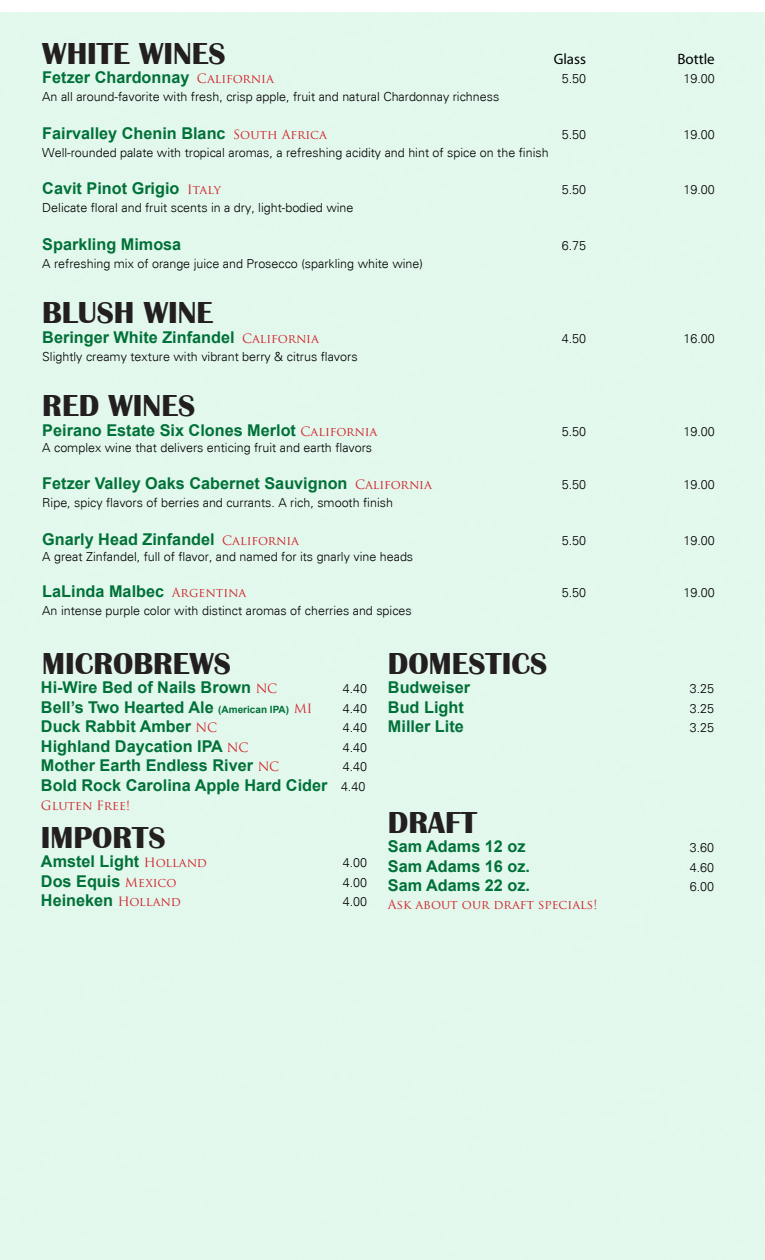
<style>
.page{position:relative;width:765px;height:1260px;background:#fff}
.page>*{position:absolute;margin:0;border:0;box-sizing:border-box;transform-origin:0 0}
.t1{font:700 31.25px "Britannic";color:#231f20}
.t2{font:700 16.25px "Arial";color:#007138}
.t3{font:15px "Myriad Pro";color:#000}
.t4{font:300 12.5px "Univers";color:#000}
.t5{font:12.5px "Trajan Pro";color:#d1232a}
.s1{font-family:"Trajan Pro";font-weight:400;font-size:12.5px;color:#d1232a}
.s2{font-size:10px}
.s3{font-family:"Univers";font-weight:300;font-size:12.5px;color:#000}
</style>
<div class="page">
<p class="t1" style="left:42px;top:36px;width:185px">WHITE WINES</p>
<p class="t3" style="left:554px;top:49px;width:34px">Glass</p>
<p class="t3" style="left:677px;top:49px;width:39px">Bottle</p>
<p class="t2" style="left:42px;top:67px;width:233px">Fetzer Chardonnay <span class="s1">California</span></p>
<p class="t4" style="left:562px;top:71px;width:26px">5.50</p>
<p class="t4" style="left:684px;top:71px;width:33px">19.00</p>
<p class="t4" style="left:42px;top:89px;width:459px">An all around-favorite with fresh, crisp apple, fruit and natural Chardonnay richness</p>
<p class="t2" style="left:42px;top:122px;width:286px">Fairvalley Chenin Blanc <span class="s1">South Africa</span></p>
<p class="t4" style="left:562px;top:127px;width:26px">5.50</p>
<p class="t4" style="left:684px;top:127px;width:33px">19.00</p>
<p class="t4" style="left:42px;top:145px;width:508px">Well-rounded palate with tropical aromas, a refreshing acidity and hint of spice on the finish</p>
<p class="t2" style="left:42px;top:178px;width:180px">Cavit Pinot Grigio <span class="s1">Italy</span></p>
<p class="t4" style="left:562px;top:182px;width:26px">5.50</p>
<p class="t4" style="left:684px;top:182px;width:33px">19.00</p>
<p class="t4" style="left:42px;top:200px;width:313px">Delicate floral and fruit scents in a dry, light-bodied wine</p>
<p class="t2" style="left:42px;top:233px;width:141px">Sparkling Mimosa</p>
<p class="t4" style="left:562px;top:238px;width:26px">6.75</p>
<p class="t4" style="left:42px;top:256px;width:382px">A refreshing mix of orange juice and Prosecco (sparkling white wine)</p>
<p class="t1" style="left:42px;top:295px;width:172px">BLUSH WINE</p>
<p class="t2" style="left:42px;top:326px;width:278px">Beringer White Zinfandel <span class="s1">California</span></p>
<p class="t4" style="left:562px;top:331px;width:26px">4.50</p>
<p class="t4" style="left:684px;top:331px;width:33px">16.00</p>
<p class="t4" style="left:42px;top:349px;width:317px">Slightly creamy texture with vibrant berry &amp; citrus flavors</p>
<p class="t1" style="left:42px;top:388px;width:154px">RED WINES</p>
<p class="t2" style="left:42px;top:419px;width:337px">Peirano Estate Six Clones Merlot <span class="s1">California</span></p>
<p class="t4" style="left:562px;top:424px;width:26px">5.50</p>
<p class="t4" style="left:684px;top:424px;width:33px">19.00</p>
<p class="t4" style="left:42px;top:440px;width:331px">A complex wine that delivers enticing fruit and earth flavors</p>
<p class="t2" style="left:42px;top:473px;width:391px">Fetzer Valley Oaks Cabernet Sauvignon <span class="s1">California</span></p>
<p class="t4" style="left:562px;top:477px;width:26px">5.50</p>
<p class="t4" style="left:684px;top:477px;width:33px">19.00</p>
<p class="t4" style="left:42px;top:495px;width:352px">Ripe, spicy flavors of berries and currants. A rich, smooth finish</p>
<p class="t2" style="left:42px;top:528px;width:258px">Gnarly Head Zinfandel <span class="s1">California</span></p>
<p class="t4" style="left:562px;top:533px;width:26px">5.50</p>
<p class="t4" style="left:684px;top:533px;width:33px">19.00</p>
<p class="t4" style="left:42px;top:549px;width:372px">A great Zinfandel, full of flavor, and named for its gnarly vine heads</p>
<p class="t2" style="left:42px;top:580px;width:205px">LaLinda Malbec <span class="s1">Argentina</span></p>
<p class="t4" style="left:562px;top:585px;width:26px">5.50</p>
<p class="t4" style="left:684px;top:585px;width:33px">19.00</p>
<p class="t4" style="left:42px;top:603px;width:371px">An intense purple color with distinct aromas of cherries and spices</p>
<p class="t1" style="left:42px;top:646px;width:190px">MICROBREWS</p>
<p class="t2" style="left:41px;top:677px;width:238px">Hi-Wire Bed of Nails Brown <span class="s1">NC</span></p>
<p class="t4" style="left:343px;top:681px;width:26px">4.40</p>
<p class="t2" style="left:41px;top:696px;width:273px">Bell’s Two Hearted Ale <span class="s2">(American IPA)</span> <span class="s1">MI</span></p>
<p class="t4" style="left:343px;top:701px;width:26px">4.40</p>
<p class="t2" style="left:41px;top:716px;width:178px">Duck Rabbit Amber <span class="s1">NC</span></p>
<p class="t4" style="left:343px;top:720px;width:26px">4.40</p>
<p class="t2" style="left:41px;top:735px;width:209px">Highland Daycation IPA <span class="s1">NC</span></p>
<p class="t4" style="left:343px;top:740px;width:26px">4.40</p>
<p class="t2" style="left:41px;top:755px;width:240px">Mother Earth Endless River <span class="s1">NC</span></p>
<p class="t4" style="left:343px;top:759px;width:26px">4.40</p>
<p class="t2" style="left:41px;top:774px;width:326px">Bold Rock Carolina Apple Hard Cider <span class="s3">4.40</span></p>
<p class="t5" style="left:41px;top:798px;width:91px">Gluten Free!</p>
<p class="t1" style="left:41px;top:820px;width:126px">IMPORTS</p>
<p class="t2" style="left:41px;top:851px;width:168px">Amstel Light <span class="s1">Holland</span></p>
<p class="t4" style="left:343px;top:855px;width:26px">4.00</p>
<p class="t2" style="left:41px;top:870px;width:137px">Dos Equis <span class="s1">Mexico</span></p>
<p class="t4" style="left:343px;top:875px;width:26px">4.00</p>
<p class="t2" style="left:41px;top:890px;width:141px">Heineken <span class="s1">Holland</span></p>
<p class="t4" style="left:343px;top:894px;width:26px">4.00</p>
<p class="t1" style="left:388px;top:646px;width:161px">DOMESTICS</p>
<p class="t2" style="left:388px;top:677px;width:84px">Budweiser</p>
<p class="t4" style="left:690px;top:681px;width:26px">3.25</p>
<p class="t2" style="left:388px;top:696px;width:77px">Bud Light</p>
<p class="t4" style="left:690px;top:701px;width:26px">3.25</p>
<p class="t2" style="left:388px;top:716px;width:77px">Miller Lite</p>
<p class="t4" style="left:690px;top:720px;width:26px">3.25</p>
<p class="t1" style="left:388px;top:805px;width:90px">DRAFT</p>
<p class="t2" style="left:388px;top:836px;width:139px">Sam Adams 12 oz</p>
<p class="t4" style="left:690px;top:840px;width:26px">3.60</p>
<p class="t2" style="left:388px;top:855px;width:144px">Sam Adams 16 oz.</p>
<p class="t4" style="left:690px;top:860px;width:26px">4.60</p>
<p class="t2" style="left:388px;top:875px;width:144px">Sam Adams 22 oz.</p>
<p class="t4" style="left:690px;top:879px;width:26px">6.00</p>
<p class="t5" style="left:388px;top:896px;width:211px">Ask about our draft specials!</p>
</div>
